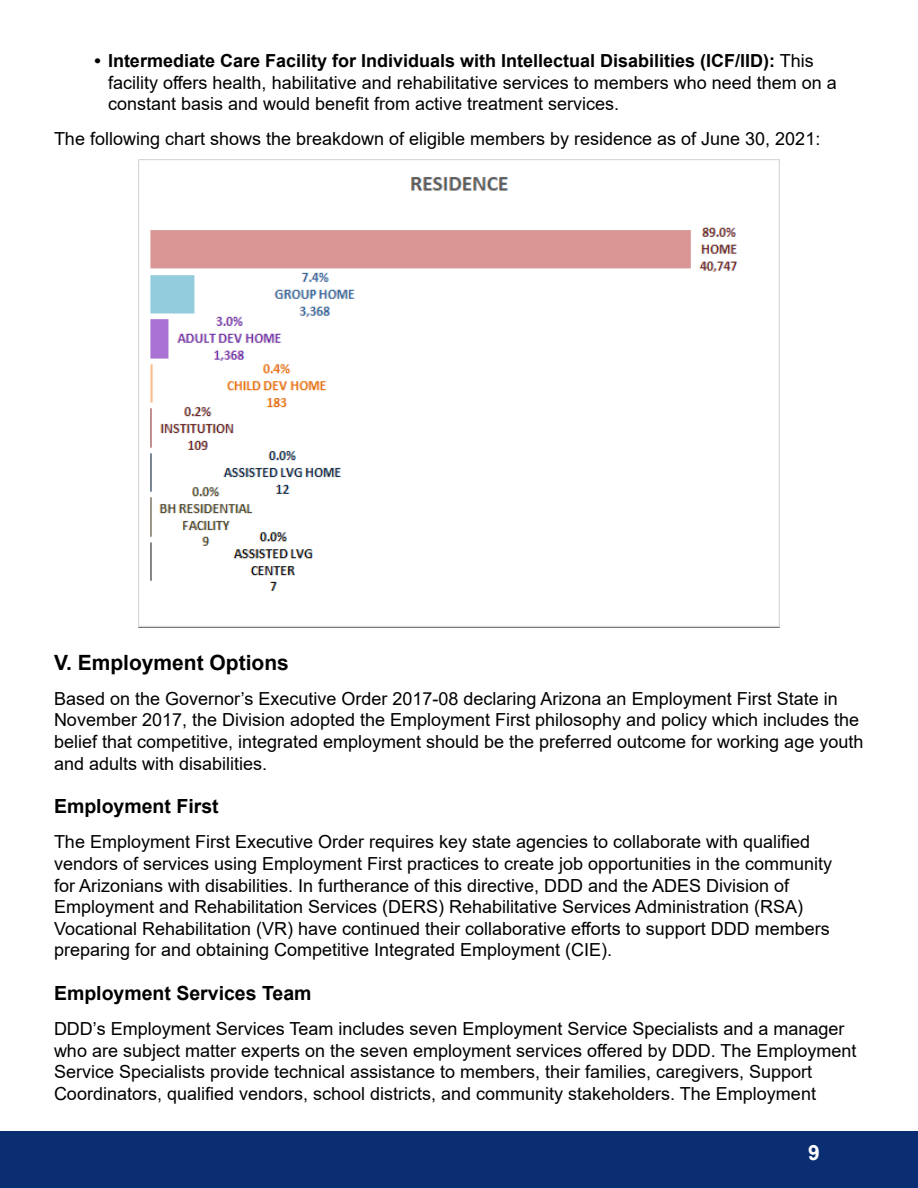
<style>
.page{position:relative;width:918px;height:1188px;background:#fff}
.page>*{position:absolute;margin:0;border:0;box-sizing:border-box;transform-origin:0 0}
.t1{font:700 21px "Arial";color:#000}
.t2{font:700 21px "Arial";color:#fff}
.t3{font:700 19.5px "Arial";color:#000}
.t4{font:18px/21.6px "Arial";color:#000}
.s1{font-weight:700}
</style>
<div class="page">
<div style="left:0;top:1131px;width:918px;height:57px;background:#0b2d72"></div>
<img style="left:139px;top:160px;width:640px;height:467px">
<p class="t4" style="left:108px;top:50px;width:730px;text-indent:-14px"><span class="s1">• Intermediate Care Facility for Individuals with Intellectual Disabilities (ICF/IID):</span> This facility offers health, habilitative and rehabilitative services to members who need them on a constant basis and would benefit from active treatment services.</p>
<p class="t4" style="left:54px;top:128px;width:768px">The following chart shows the breakdown of eligible members by residence as of June 30, 2021:</p>
<h2 class="t1" style="left:54px;top:647px;width:236px">V. Employment Options</h2>
<p class="t4" style="left:54px;top:688px;width:811px">Based on the Governor’s Executive Order 2017-08 declaring Arizona an Employment First State in November 2017, the Division adopted the Employment First philosophy and policy which includes the belief that competitive, integrated employment should be the preferred outcome for working age youth and adults with disabilities.</p>
<h3 class="t3" style="left:54px;top:793px;width:166px">Employment First</h3>
<p class="t4" style="left:54px;top:831px;width:780px">The Employment First Executive Order requires key state agencies to collaborate with qualified vendors of services using Employment First practices to create job opportunities in the community for Arizonians with disabilities. In furtherance of this directive, DDD and the ADES Division of Employment and Rehabilitation Services (DERS) Rehabilitative Services Administration (RSA)<br>Vocational Rehabilitation (VR) have continued their collaborative efforts to support DDD members preparing for and obtaining Competitive Integrated Employment (CIE).</p>
<h3 class="t3" style="left:54px;top:979px;width:259px">Employment Services Team</h3>
<p class="t4" style="left:54px;top:1018px;width:804px">DDD’s Employment Services Team includes seven Employment Service Specialists and a manager who are subject matter experts on the seven employment services offered by DDD. The Employment Service Specialists provide technical assistance to members, their families, caregivers, Support Coordinators, qualified vendors, school districts, and community stakeholders. The Employment</p>
<p class="t2" style="left:808px;top:1138px;width:13px">9</p>
</div>
